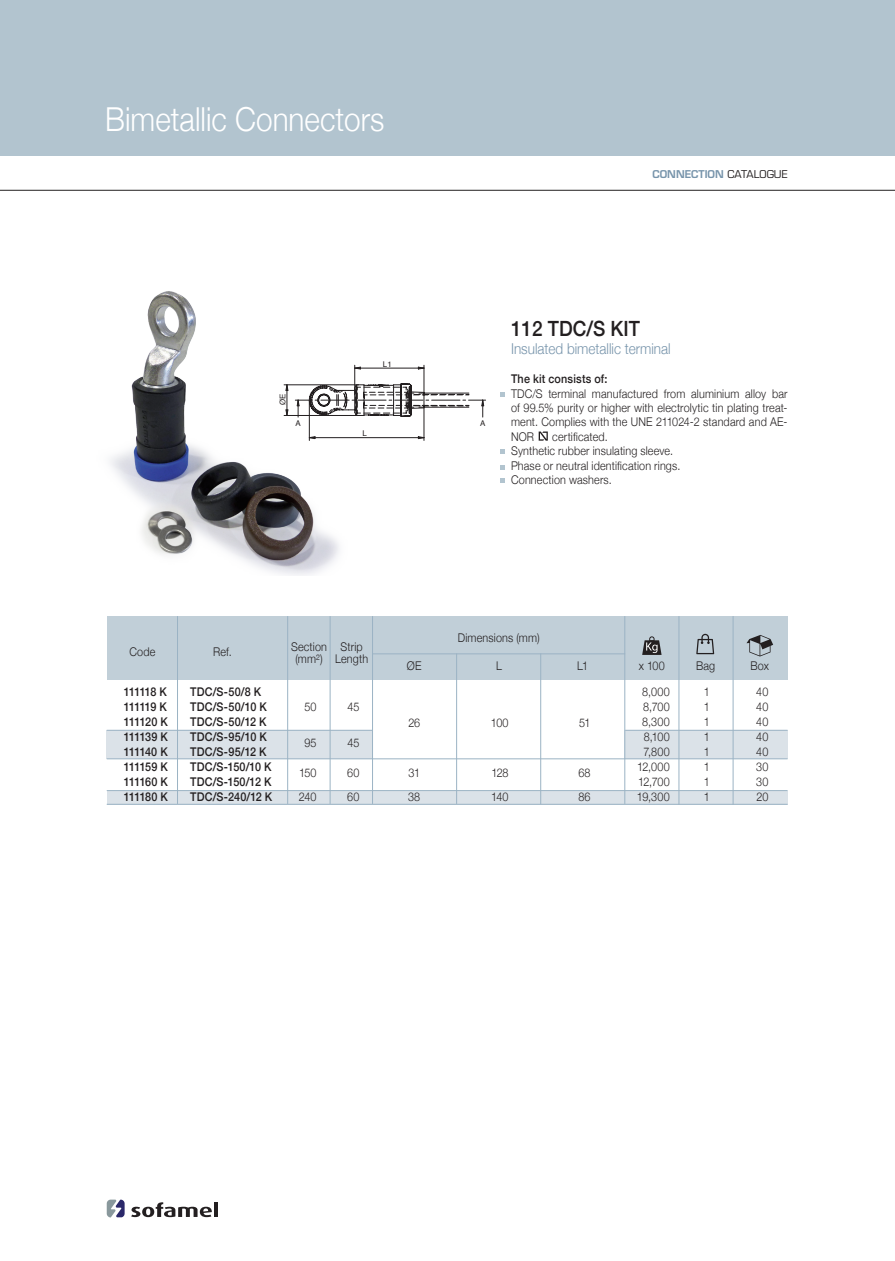
<style>
.page{position:relative;width:895px;height:1261px;background:#fff}
.page>*{position:absolute;margin:0;border:0;box-sizing:border-box;transform-origin:0 0}
.t1{font:300 33px "Helvetica Neue";color:#fff;scale:.9 1}
.t2{font:500 21px "Helvetica Neue";color:#231f20;scale:.9 1}
.t3{font:300 15px "Helvetica Neue";color:#7794ab;scale:.9 1}
.t4{font:300 12px/15px "Helvetica Neue";letter-spacing:.015em;color:#231f20;scale:.9 1}
.t5{font:500 12px/15px "Helvetica Neue";letter-spacing:.015em;color:#231f20;scale:.9 1}
.t6{font:500 12px/15px "Helvetica Neue";letter-spacing:-.015em;color:#231f20;text-align:justify;scale:.9 1}
.t7{font:600 10.5px "Eurostile";color:#7794ab}
.t8{font:7.95px "Helvetica";color:#231f20}
.s1{font-weight:400;color:#231f20}
</style>
<div class="page">
<svg style="left:131px;top:1202px;width:81px;height:15px"></svg>
<hr style="left:214px;top:1202px;width:4px;height:15px;background:#231f20">
<svg style="left:107px;top:1199px;width:18px;height:18px"></svg>
<div style="left:0;top:0;width:894px;height:155px;background:#b2c4cf"></div>
<hr style="left:0;top:190px;width:894px;height:1px;background:#231f20">
<div style="left:107px;top:616px;width:680px;height:64px;background:#c1cfd8"></div>
<div style="left:107px;top:730px;width:266px;height:28px;background:#dbe2e8"></div>
<div style="left:624px;top:730px;width:163px;height:28px;background:#dbe2e8"></div>
<div style="left:107px;top:791px;width:680px;height:13px;background:#dbe2e8"></div>
<hr style="left:107px;top:804px;width:680px;height:1px;background:#9bb3c4">
<hr style="left:107px;top:758px;width:680px;height:1px;background:#9bb3c4">
<hr style="left:107px;top:790px;width:680px;height:1px;background:#9bb3c4">
<hr style="left:107px;top:730px;width:265px;height:1px;background:#9bb3c4">
<hr style="left:625px;top:730px;width:162px;height:1px;background:#9bb3c4">
<hr style="left:372px;top:653px;width:253px;height:1px;background:#9bb3c4">
<hr style="left:177px;top:616px;width:1px;height:188px;background:#9bb3c4">
<hr style="left:287px;top:616px;width:1px;height:188px;background:#9bb3c4">
<hr style="left:329px;top:616px;width:1px;height:188px;background:#9bb3c4">
<hr style="left:372px;top:616px;width:1px;height:188px;background:#9bb3c4">
<hr style="left:732px;top:616px;width:1px;height:188px;background:#9bb3c4">
<hr style="left:678px;top:616px;width:1px;height:188px;background:#9bb3c4">
<hr style="left:624px;top:616px;width:1px;height:188px;background:#9bb3c4">
<hr style="left:540px;top:653px;width:1px;height:151px;background:#9bb3c4">
<hr style="left:456px;top:653px;width:1px;height:151px;background:#9bb3c4">
<svg style="left:746px;top:635px;width:27px;height:21px"></svg>
<svg style="left:696px;top:634px;width:18px;height:20px"></svg>
<svg style="left:642px;top:636px;width:19px;height:19px"></svg>
<hr style="left:423px;top:408px;width:1px;height:32px;background:#231f20">
<svg style="left:418px;top:436px;width:6px;height:3px"></svg>
<hr style="left:309px;top:437px;width:115px;height:1px;background:#231f20">
<svg style="left:348px;top:365px;width:137px;height:52px"></svg>
<hr style="left:354px;top:368px;width:70px;height:1px;background:#231f20">
<svg style="left:538px;top:431px;width:9px;height:10px"></svg>
<svg style="left:500px;top:392px;width:5px;height:5px"></svg>
<svg style="left:500px;top:478px;width:5px;height:5px"></svg>
<svg style="left:500px;top:449px;width:5px;height:5px"></svg>
<svg style="left:500px;top:465px;width:5px;height:5px"></svg>
<img style="left:110px;top:291px;width:238px;height:284px">
<h1 class="t1" style="left:105px;top:92px;width:311px">Bimetallic Connectors</h1>
<p class="t7" style="left:652px;top:167px;width:137px">CONNECTION <span class="s1">CATALOGUE</span></p>
<p class="t8" style="left:383px;top:358px;width:10px">L1</p>
<p class="t8" style="left:276px;top:405px;width:13px;rotate:-90deg">ØE</p>
<p class="t8" style="left:295px;top:417px;width:7px">A</p>
<p class="t8" style="left:480px;top:417px;width:7px">A</p>
<p class="t8" style="left:362px;top:427px;width:6px">L</p>
<h2 class="t2" style="left:511px;top:312px;width:145px">112 TDC/S KIT</h2>
<p class="t3" style="left:511px;top:337px;width:179px">Insulated bimetallic terminal</p>
<p class="t5" style="left:511px;top:370px;width:109px">The kit consists of:</p>
<p class="t4" style="left:511px;top:385px;width:309px;line-height:14.4px;text-align:justify">TDC/S terminal manufactured from aluminium alloy bar of 99.5% purity or higher with electrolytic tin plating treat&shy;ment. Complies with the UNE 211024-2 standard and AE-NOR</p>
<p class="t4" style="left:511px;top:428px;width:190px;line-height:14.4px;text-indent:41px">certificated.<br>Synthetic rubber insulating sleeve.<br>Phase or neutral identification rings.<br>Connection washers.</p>
<p class="t4" style="left:129px;top:643px;width:30px">Code</p>
<p class="t4" style="left:213px;top:643px;width:22px">Ref.</p>
<p class="t4" style="left:291px;top:640px;width:41px;line-height:12px;text-align:center">Section (mm²)</p>
<p class="t4" style="left:335px;top:640px;width:38px;line-height:12px;text-align:center">Strip<br>Length</p>
<p class="t6" style="left:124px;top:683px;width:51px">111118 K 111119 K 111120 K 111139 K 111140 K 111159 K 111160 K 111180 K</p>
<p class="t5" style="left:190px;top:683px;width:93px">TDC/S-50/8 K<br>TDC/S-50/10 K<br>TDC/S-50/12 K<br>TDC/S-95/10 K<br>TDC/S-95/12 K<br>TDC/S-150/10 K<br>TDC/S-150/12 K<br>TDC/S-240/12 K</p>
<p class="t4" style="left:304px;top:698px;width:15px">50</p>
<p class="t4" style="left:347px;top:698px;width:15px">45</p>
<p class="t4" style="left:304px;top:735px;width:15px">95</p>
<p class="t4" style="left:347px;top:735px;width:15px">45</p>
<p class="t4" style="left:299px;top:765px;width:21px">150</p>
<p class="t4" style="left:347px;top:765px;width:15px">60</p>
<p class="t4" style="left:299px;top:788px;width:21px">240</p>
<p class="t4" style="left:347px;top:788px;width:15px">60</p>
<p class="t4" style="left:457px;top:630px;width:92px">Dimensions (mm)</p>
<p class="t4" style="left:407px;top:657px;width:18px">ØE</p>
<p class="t4" style="left:496px;top:657px;width:8px">L</p>
<p class="t4" style="left:577px;top:657px;width:14px">L1</p>
<p class="t4" style="left:638px;top:657px;width:30px">x 100</p>
<p class="t4" style="left:696px;top:657px;width:23px">Bag</p>
<p class="t4" style="left:750px;top:657px;width:22px">Box</p>
<p class="t4" style="left:408px;top:714px;width:15px">26</p>
<p class="t4" style="left:408px;top:760px;width:15px;line-height:23.9px">31<br>38</p>
<p class="t4" style="left:490px;top:714px;width:21px">100</p>
<p class="t4" style="left:491px;top:760px;width:21px;line-height:23.9px">128<br>140</p>
<p class="t4" style="left:579px;top:714px;width:14px">51</p>
<p class="t4" style="left:578px;top:760px;width:15px;line-height:23.9px">68<br>86</p>
<p class="t4" style="left:636px;top:683px;width:38px;text-align:center">8,000<br>8,700<br>8,300<br>8,100<br>7,800<br>12,000<br>12,700<br>19,300</p>
<p class="t4" style="left:703px;top:683px;width:8px;text-align:justify">1<br>1<br>1<br>1<br>1<br>1<br>1<br>1</p>
<p class="t4" style="left:756px;top:683px;width:15px;text-align:justify">40<br>40<br>40<br>40<br>40<br>30<br>30<br>20</p>
</div>
